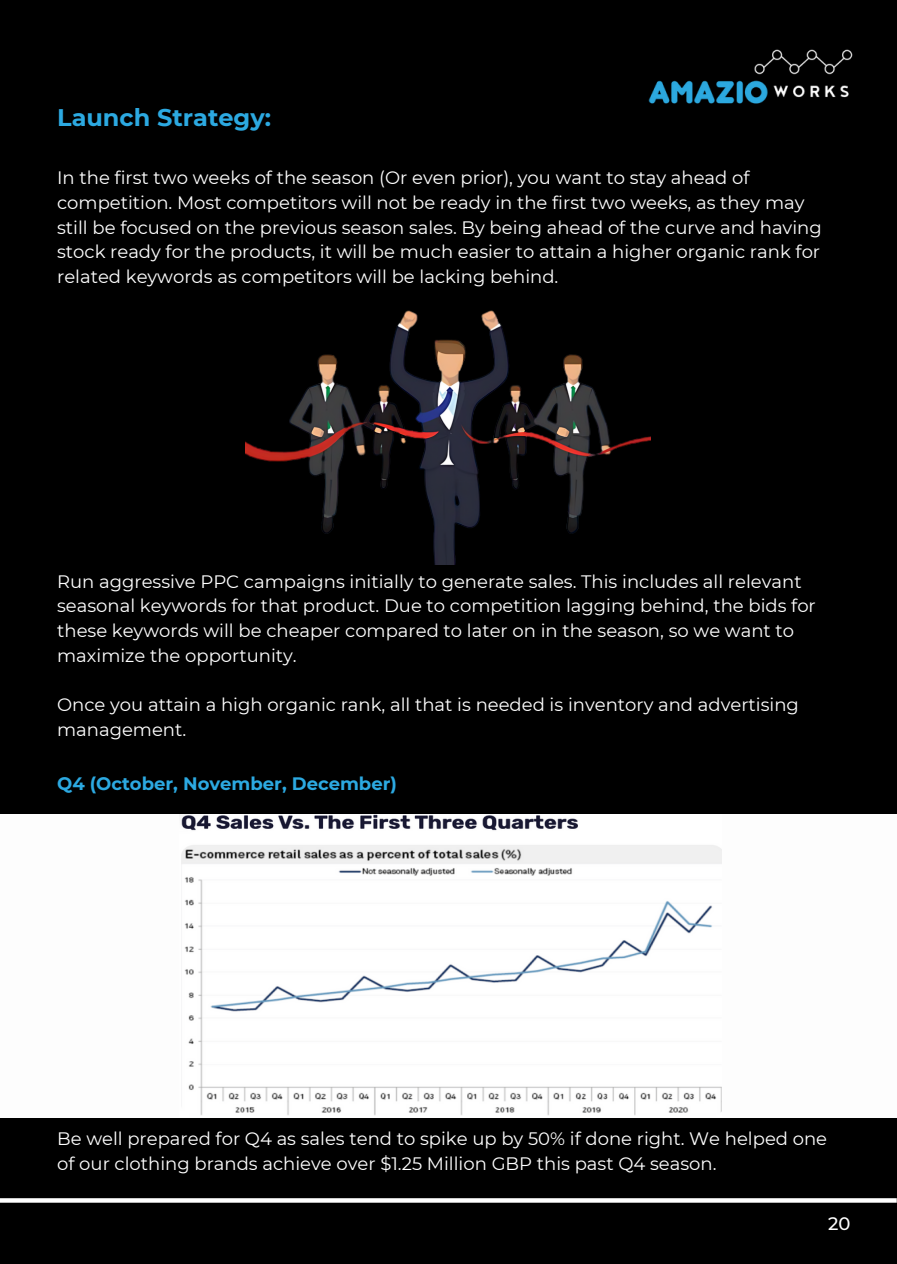
<style>
.page{position:relative;width:897px;height:1264px;background:#fff}
.page>*{position:absolute;margin:0;border:0;box-sizing:border-box;transform-origin:0 0}
.t1{font:700 24px "Montserrat";color:#2ca9e1}
.t2{font:18px/24.8px "Montserrat";color:#fff}
.t3{font:700 18px "Montserrat";color:#2ca9e1}
.t4{font:500 18px "Montserrat";color:#fff}
</style>
<div class="page">
<div style="left:0;top:0;width:897px;height:1263px;background:#000"></div>
<svg style="left:0;top:1198px;width:896px;height:4px;background:#f2f2f2"></svg>
<img style="left:648px;top:49px;width:205px;height:55px">
<img style="left:245px;top:310px;width:405px;height:254px">
<div style="left:0;top:814px;width:896px;height:303px;background:#fdfdfd"></div>
<img style="left:181px;top:814px;width:540px;height:301px">
<h1 class="t1" style="left:57px;top:102px;width:215px">Launch Strategy:</h1>
<p class="t2" style="left:57px;top:165px;width:766px">In the first two weeks of the season (Or even prior), you want to stay ahead of competition. Most competitors will not be ready in the first two weeks, as they may still be focused on the previous season sales. By being ahead of the curve and having stock ready for the products, it will be much easier to attain a higher organic rank for related keywords as competitors will be lacking behind.</p>
<p class="t2" style="left:57px;top:569px;width:760px">Run aggressive PPC campaigns initially to generate sales. This includes all relevant seasonal keywords for that product. Due to competition lagging behind, the bids for these keywords will be cheaper compared to later on in the season, so we want to maximize the opportunity.</p>
<p class="t2" style="left:57px;top:692px;width:743px">Once you attain a high organic rank, all that is needed is inventory and advertising management.</p>
<p class="t3" style="left:57px;top:772px;width:341px">Q4 (October, November, December)</p>
<p class="t2" style="left:57px;top:1125px;width:771px">Be well prepared for Q4 as sales tend to spike up by 50% if done right. We helped one of our clothing brands achieve over $1.25 Million GBP this past Q4 season.</p>
<p class="t4" style="left:828px;top:1212px;width:24px">20</p>
</div>
